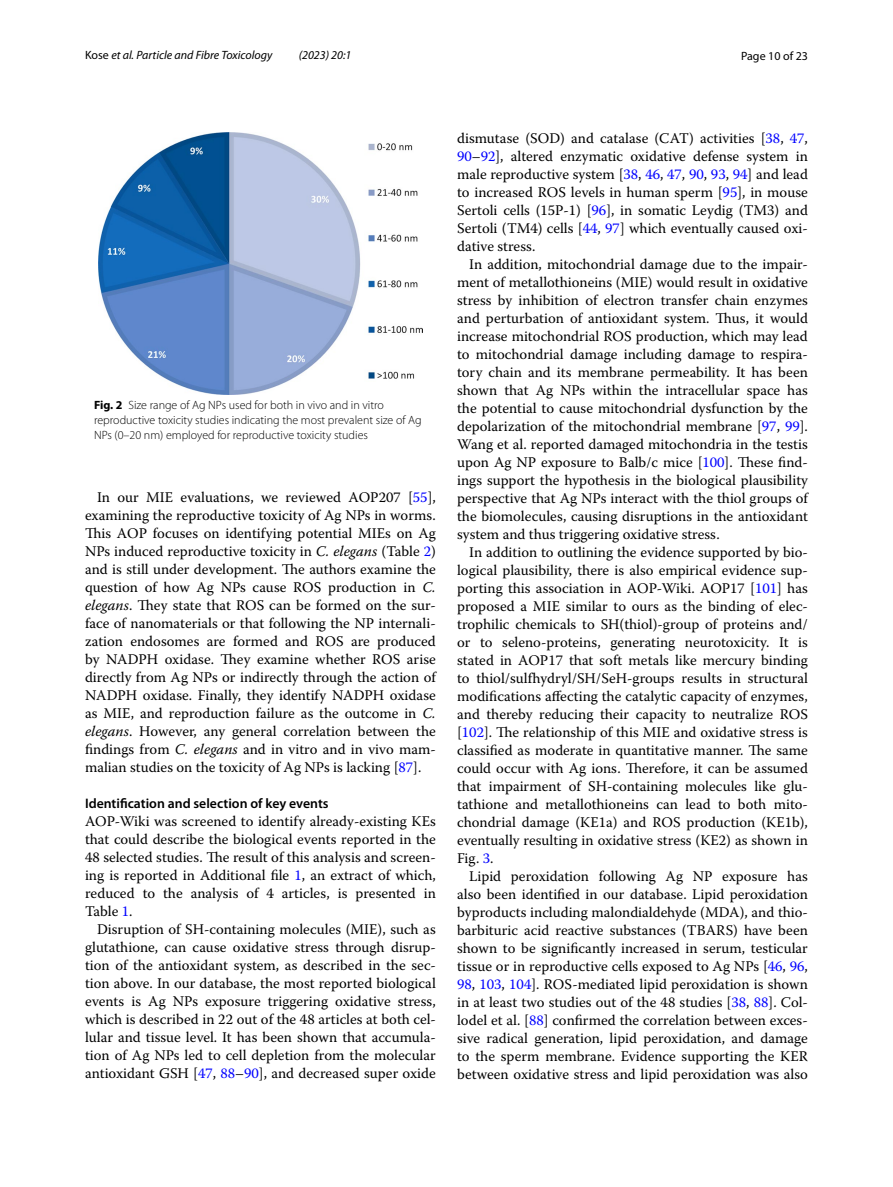
<style>
.page{position:relative;width:893px;height:1187px;background:#fff}
.page>*{position:absolute;margin:0;border:0;box-sizing:border-box;transform-origin:0 0}
.t1{font:14.7px/18px "Warnock Pro";color:#000;text-align:justify}
.t2{font:600 13.8px "Myriad Pro";color:#000}
.t3{font:300 12px/15px "Myriad Pro";color:#000}
.t4{font:italic 12px "Myriad Pro";color:#000}
.t5{font:12px "Myriad Pro";color:#000}
.s1{font-style:normal}
.s2{font-weight:700}
.s3{color:#00f}
.s4{font-style:italic}
</style>
<div class="page">
<img style="left:99px;top:133px;width:323px;height:261px">
<p class="t4" style="left:85px;top:48px;width:189px"><span class="s1">Kose</span> et al. Particle and Fibre Toxicology</p>
<p class="t4" style="left:299px;top:48px;width:54px">(2023) 20:1</p>
<p class="t5" style="left:741px;top:48px;width:68px">Page 10 of 23</p>
<p class="t3" style="left:94px;top:398px;width:329px"><span class="s2">Fig. 2</span> Size range of Ag NPs used for both in vivo and in vitro reproductive toxicity studies indicating the most prevalent size of Ag<br>NPs (0–20 nm) employed for reproductive toxicity studies</p>
<p class="t1" style="left:85px;top:487px;width:352px;text-indent:12px">In our MIE evaluations, we reviewed AOP207 [<span class="s3">55</span>], examining the reproductive toxicity of Ag NPs in worms.<br>This AOP focuses on identifying potential MIEs on Ag NPs induced reproductive toxicity in <span class="s4">C. elegans</span> (Table <span class="s3">2</span>) and is still under development. The authors examine the question of how Ag NPs cause ROS production in <span class="s4">C. elegans</span>. They state that ROS can be formed on the sur&shy;face of nanomaterials or that following the NP internali&shy;zation endosomes are formed and ROS are produced by NADPH oxidase. They examine whether ROS arise directly from Ag NPs or indirectly through the action of NADPH oxidase. Finally, they identify NADPH oxidase as MIE, and reproduction failure as the outcome in <span class="s4">C. elegans</span>. However, any general correlation between the findings from <span class="s4">C. elegans</span> and in vitro and in vivo mam&shy;malian studies on the toxicity of Ag NPs is lacking [<span class="s3">87</span>].</p>
<p class="t2" style="left:85px;top:794px;width:245px">Identification and selection of key events</p>
<p class="t1" style="left:85px;top:811px;width:352px">AOP-Wiki was screened to identify already-existing KEs that could describe the biological events reported in the 48 selected studies. The result of this analysis and screen&shy;ing is reported in Additional file <span class="s3">1</span>, an extract of which, reduced to the analysis of 4 articles, is presented in Table <span class="s3">1</span>.</p>
<p class="t1" style="left:85px;top:919px;width:352px;text-indent:12px">Disruption of SH-containing molecules (MIE), such as glutathione, can cause oxidative stress through disrup&shy;tion of the antioxidant system, as described in the sec&shy;tion above. In our database, the most reported biological events is Ag NPs exposure triggering oxidative stress, which is described in 22 out of the 48 articles at both cel&shy;lular and tissue level. It has been shown that accumula&shy;tion of Ag NPs led to cell depletion from the molecular antioxidant GSH [<span class="s3">47</span>, <span class="s3">88</span>–<span class="s3">90</span>], and decreased super oxide</p>
<p class="t1" style="left:457px;top:128px;width:352px">dismutase (SOD) and catalase (CAT) activities [<span class="s3">38</span>, <span class="s3">47</span>, <span class="s3">90</span>–<span class="s3">92</span>], altered enzymatic oxidative defense system in male reproductive system [<span class="s3">38</span>, <span class="s3">46</span>, <span class="s3">47</span>, <span class="s3">90</span>, <span class="s3">93</span>, <span class="s3">94</span>] and lead to increased ROS levels in human sperm [<span class="s3">95</span>], in mouse Sertoli cells (15P-1) [<span class="s3">96</span>], in somatic Leydig (TM3) and Sertoli (TM4) cells [<span class="s3">44</span>, <span class="s3">97</span>] which eventually caused oxi&shy;dative stress.</p>
<p class="t1" style="left:457px;top:254px;width:352px;text-indent:12px">In addition, mitochondrial damage due to the impair&shy;ment of metallothioneins (MIE) would result in oxidative stress by inhibition of electron transfer chain enzymes and perturbation of antioxidant system. Thus, it would increase mitochondrial ROS production, which may lead to mitochondrial damage including damage to respira&shy;tory chain and its membrane permeability. It has been shown that Ag NPs within the intracellular space has the potential to cause mitochondrial dysfunction by the depolarization of the mitochondrial membrane [<span class="s3">97</span>, <span class="s3">99</span>].<br>Wang et al. reported damaged mitochondria in the testis upon Ag NP exposure to Balb/c mice [<span class="s3">100</span>]. These find&shy;ings support the hypothesis in the biological plausibility perspective that Ag NPs interact with the thiol groups of the biomolecules, causing disruptions in the antioxidant system and thus triggering oxidative stress.</p>
<p class="t1" style="left:457px;top:542px;width:352px;text-indent:12px">In addition to outlining the evidence supported by bio&shy;logical plausibility, there is also empirical evidence sup&shy;porting this association in AOP-Wiki. AOP17 [<span class="s3">101</span>] has proposed a MIE similar to ours as the binding of elec&shy;trophilic chemicals to SH(thiol)-group of proteins and/ or to seleno-proteins, generating neurotoxicity. It is stated in AOP17 that soft metals like mercury binding to thiol/sulfhydryl/SH/SeH-groups results in structural modifications affecting the catalytic capacity of enzymes, and thereby reducing their capacity to neutralize ROS [<span class="s3">102</span>]. The relationship of this MIE and oxidative stress is classified as moderate in quantitative manner. The same could occur with Ag ions. Therefore, it can be assumed that impairment of SH-containing molecules like glu&shy;tathione and metallothioneins can lead to both mito&shy;chondrial damage (KE1a) and ROS production (KE1b), eventually resulting in oxidative stress (KE2) as shown in Fig. <span class="s3">3</span>.</p>
<p class="t1" style="left:457px;top:866px;width:352px;text-indent:12px">Lipid peroxidation following Ag NP exposure has also been identified in our database. Lipid peroxidation byproducts including malondialdehyde (MDA), and thio&shy;barbituric acid reactive substances (TBARS) have been shown to be significantly increased in serum, testicular tissue or in reproductive cells exposed to Ag NPs [<span class="s3">46</span>, <span class="s3">96</span>, <span class="s3">98</span>, <span class="s3">103</span>, <span class="s3">104</span>]. ROS-mediated lipid peroxidation is shown in at least two studies out of the 48 studies [<span class="s3">38</span>, <span class="s3">88</span>]. Col&shy;lodel et al. [<span class="s3">88</span>] confirmed the correlation between exces&shy;sive radical generation, lipid peroxidation, and damage to the sperm membrane. Evidence supporting the KER between oxidative stress and lipid peroxidation was also</p>
</div>
